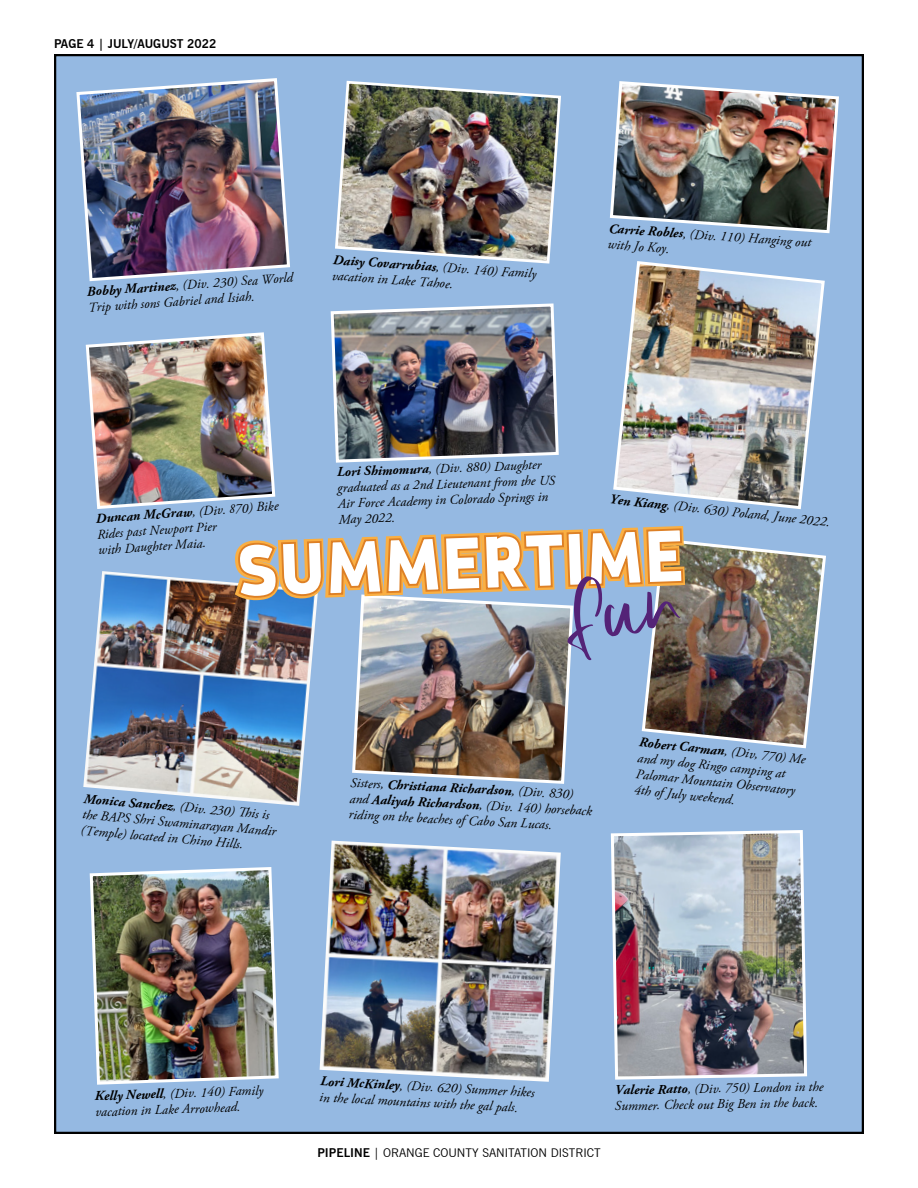
<style>
.page{position:relative;width:918px;height:1188px;background:#fff}
.page>*{position:absolute;margin:0;border:0;box-sizing:border-box;transform-origin:0 0}
.t1{font:800 75px "St Transmission 800";color:#fff}
.t2{font:italic 13.5px/15.9px "Adobe Garamond Pro";color:#000}
.t3{font:12px "News Gothic BT";color:#000}
.t4{font:700 12px "News Gothic BT";color:#000}
.s1{font-weight:700}
</style>
<div class="page">
<div style="left:55px;top:55px;width:808px;height:1078px;background:#95b9e2"></div>
<img style="left:76px;top:78px;width:214px;height:204px">
<img style="left:335px;top:80px;width:226px;height:184px">
<img style="left:85px;top:332px;width:191px;height:177px">
<img style="left:89px;top:867px;width:190px;height:218px">
<img style="left:320px;top:841px;width:241px;height:241px">
<img style="left:330px;top:303px;width:229px;height:160px">
<img style="left:83px;top:571px;width:218px;height:235px">
<img style="left:610px;top:830px;width:197px;height:250px">
<img style="left:613px;top:261px;width:212px;height:249px">
<img style="left:610px;top:81px;width:229px;height:153px">
<img style="left:232px;top:526px;width:594px;height:259px">
<p class="t4" style="left:54px;top:36px;width:164px">PAGE 4 | JULY/AUGUST 2022</p>
<p class="t2" style="left:86px;top:284px;width:208px;rotate:-4deg"><span class="s1">Bobby Martinez</span>, (Div. 230) Sea World<br>Trip with sons Gabriel and Isiah.</p>
<p class="t2" style="left:334px;top:252px;width:205px;rotate:4deg"><span class="s1">Daisy Covarrubias</span>, (Div. 140) Family vacation in Lake Tahoe.</p>
<p class="t2" style="left:609px;top:221px;width:204px;rotate:4deg"><span class="s1">Carrie Robles</span>, (Div. 110) Hanging out with Jo Koy.</p>
<p class="t2" style="left:337px;top:464px;width:219px;rotate:-2deg"><span class="s1">Lori Shimomura</span>, (Div. 880) Daughter graduated as a 2nd Lieutenant from the US<br>Air Force Academy in Colorado Springs in<br>May 2022.</p>
<p class="t2" style="left:611px;top:491px;width:223px;rotate:6deg"><span class="s1">Yen Kiang</span>, (Div. 630) Poland, June 2022.</p>
<h1 class="t1" style="left:235px;top:527px;width:449px;rotate:-2deg">SUMMERTIME</h1>
<p class="t2" style="left:95px;top:511px;width:184px;rotate:-4deg"><span class="s1">Duncan McGraw</span>, (Div. 870) Bike<br>Rides past Newport Pier<br>with Daughter Maia.</p>
<p class="t2" style="left:84px;top:791px;width:196px;rotate:5deg"><span class="s1">Monica Sanchez</span>, (Div. 230) Th is is the BAPS Shri Swaminarayan Mandir (Temple) located in Chino Hills.</p>
<p class="t2" style="left:351px;top:775px;width:244px;rotate:3deg">Sisters, <span class="s1">Christiana Richardson</span>, (Div. 830) and <span class="s1">Aaliyah Richardson</span>, (Div. 140) horseback riding on the beaches of Cabo San Lucas.</p>
<p class="t2" style="left:640px;top:734px;width:169px;rotate:6deg"><span class="s1">Robert Carman</span>, (Div, 770) Me and my dog Ringo camping at<br>Palomar Mountain Observatory<br>4th of July weekend.</p>
<p class="t2" style="left:321px;top:1074px;width:216px;rotate:3deg"><span class="s1">Lori McKinley</span>, (Div. 620) Summer hikes</p>
<p class="t2" style="left:94px;top:1088px;width:170px;rotate:-2deg"><span class="s1">Kelly Newell</span>, (Div. 140) Family</p>
<p class="t2" style="left:320px;top:1089px;width:200px;rotate:3deg">in the local mountains with the gal pals.</p>
<p class="t2" style="left:95px;top:1104px;width:147px;rotate:-2deg">vacation in Lake Arrowhead.</p>
<p class="t3" style="left:317px;top:1145px;width:285px"><span class="s1">PIPELINE</span> | ORANGE COUNTY SANITATION DISTRICT</p>
<p class="t2" style="left:615px;top:1082px;width:210px;rotate:-1deg"><span class="s1">Valerie Ratto</span>, (Div. 750) London in the<br>Summer. Check out Big Ben in the back.</p>
</div>
